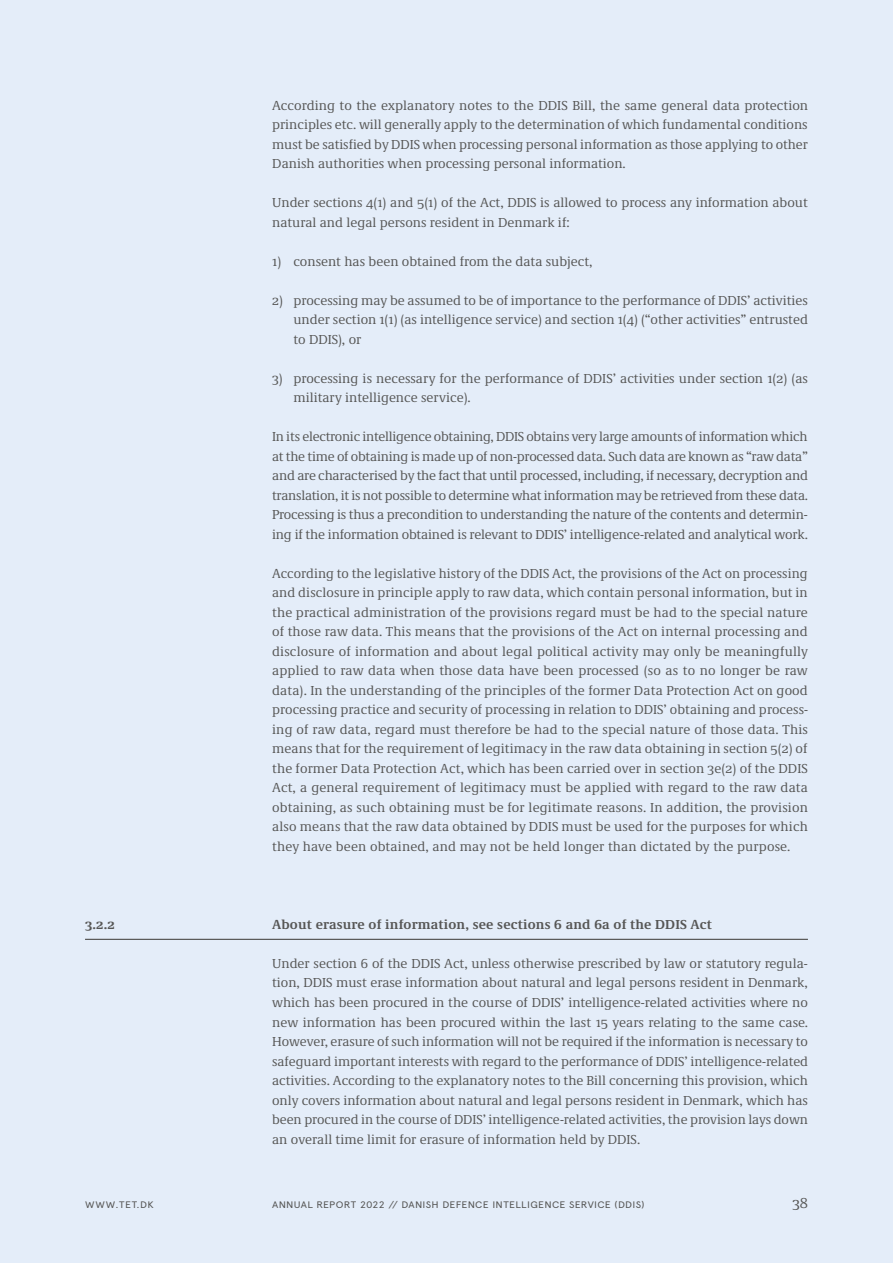
<style>
.page{position:relative;width:893px;height:1263px;background:#e4edf9}
.page>*{position:absolute;margin:0;border:0;box-sizing:border-box;transform-origin:0 0}
.t1{font:15px "Demos Next Pro";color:#565655}
.t2{font:13.5px/19.5px "Demos Next Pro";color:#565655;text-align:justify}
.t3{font:700 13.5px "Demos Next Pro";letter-spacing:.015em;color:#565655}
.t4{font:9.45px "Apercu 8";letter-spacing:.025em;color:#565655;scale:1.11 1}
</style>
<div class="page">
<hr style="left:85px;top:939px;width:723px;height:1px;background:#565655">
<p class="t2" style="left:272px;top:95px;width:538px">According to the explanatory notes to the DDIS Bill, the same general data protection principles etc. will generally apply to the determination of which fundamental conditions must be satisfied by DDIS when processing personal information as those applying to other Danish authorities when processing personal information.</p>
<p class="t2" style="left:272px;top:192px;width:537px">Under sections 4(1) and 5(1) of the Act, DDIS is allowed to process any information about natural and legal persons resident in Denmark if:</p>
<p class="t2" style="left:272px;top:251px;width:322px">1) consent has been obtained from the data subject,</p>
<p class="t2" style="left:293px;top:290px;width:516px;text-indent:-21px">2) processing may be assumed to be of importance to the performance of DDIS’ activities under section 1(1) (as intelligence service) and section 1(4) (“other activities” entrusted to DDIS), or</p>
<p class="t2" style="left:293px;top:368px;width:516px;text-indent:-21px">3) processing is necessary for the performance of DDIS’ activities under section 1(2) (as military intelligence service).</p>
<p class="t2" style="left:272px;top:426px;width:537px">In its electronic intelligence obtaining, DDIS obtains very large amounts of information which at the time of obtaining is made up of non-processed data. Such data are known as “raw data” and are characterised by the fact that until processed, including, if necessary, decryption and translation, it is not possible to determine what information may be retrieved from these data.<br>Processing is thus a precondition to understanding the nature of the contents and determin&shy;ing if the information obtained is relevant to DDIS’ intelligence-related and analytical work.</p>
<p class="t2" style="left:272px;top:563px;width:537px">According to the legislative history of the DDIS Act, the provisions of the Act on processing and disclosure in principle apply to raw data, which contain personal information, but in the practical administration of the provisions regard must be had to the special nature of those raw data. This means that the provisions of the Act on internal processing and disclosure of information and about legal political activity may only be meaningfully applied to raw data when those data have been processed (so as to no longer be raw data). In the understanding of the principles of the former Data Protection Act on good processing practice and security of processing in relation to DDIS’ obtaining and process&shy;ing of raw data, regard must therefore be had to the special nature of those data. This means that for the requirement of legitimacy in the raw data obtaining in section 5(2) of the former Data Protection Act, which has been carried over in section 3e(2) of the DDIS Act, a general requirement of legitimacy must be applied with regard to the raw data obtaining, as such obtaining must be for legitimate reasons. In addition, the provision also means that the raw data obtained by DDIS must be used for the purposes for which they have been obtained, and may not be held longer than dictated by the purpose.</p>
<p class="t3" style="left:85px;top:915px;width:31px">3.2.2</p>
<p class="t3" style="left:272px;top:915px;width:441px">About erasure of information, see sections 6 and 6a of the DDIS Act</p>
<p class="t2" style="left:272px;top:953px;width:538px">Under section 6 of the DDIS Act, unless otherwise prescribed by law or statutory regula&shy;tion, DDIS must erase information about natural and legal persons resident in Denmark, which has been procured in the course of DDIS’ intelligence-related activities where no new information has been procured within the last 15 years relating to the same case.<br>However, erasure of such information will not be required if the information is necessary to safeguard important interests with regard to the performance of DDIS’ intelligence-related activities. According to the explanatory notes to the Bill concerning this provision, which only covers information about natural and legal persons resident in Denmark, which has been procured in the course of DDIS’ intelligence-related activities, the provision lays down an overall time limit for erasure of information held by DDIS.</p>
<p class="t4" style="left:85px;top:1199px;width:63px">WWW.TET.DK</p>
<p class="t4" style="left:272px;top:1199px;width:337px">ANNUAL REPORT 2022 // DANISH DEFENCE INTELLIGENCE SERVICE (DDIS)</p>
<p class="t1" style="left:792px;top:1192px;width:17px">38</p>
</div>
